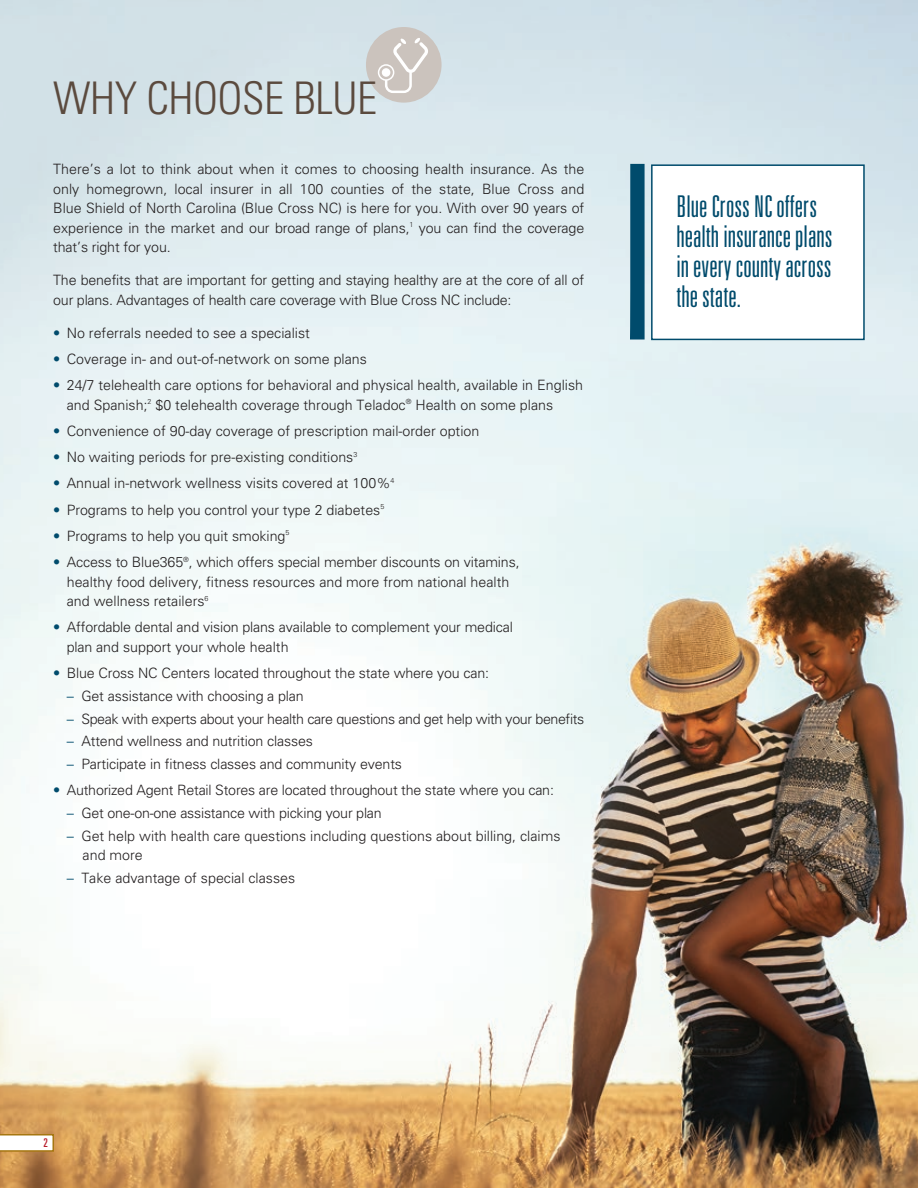
<style>
.page{position:relative;width:918px;height:1188px;background:#fff}
.page>*{position:absolute;margin:0;border:0;box-sizing:border-box;transform-origin:0 0}
.Headline_1__all_upper_case{font:300 condensed 45px "Univers LT Std";letter-spacing:-.01em;color:#5b4a3e}
.Callout_style{font:300 ultra-condensed 30px/30px "Univers LT Std";color:#004b6c}
.t1{font:300 14.25px/19.5px "Univers LT Std";letter-spacing:-.01em;color:#231f20}
.Page{font:ultra-condensed 12px "Univers LT Std";color:#b9202e}
.s1{color:#004b6c}
</style>
<div class="page">
<img style="left:0;top:0;width:918px;height:1188px">
<svg style="left:0;top:1134px;width:54px;height:18px"></svg>
<div style="left:651px;top:164px;width:214px;height:176px;background:#fff;border:2px solid #004b6c"></div>
<svg style="left:630px;top:164px;width:15px;height:176px"></svg>
<div style="left:366px;top:27px;width:76px;height:76px;background:#cbc3bd;border-radius:50%"></div>
<svg style="left:378px;top:38px;width:50px;height:55px"></svg>
<h1 class="Headline_1__all_upper_case" style="left:53px;top:71px;width:325px">WHY CHOOSE BLUE</h1>
<p class="t1" style="left:53px;top:159px;width:533px;text-align:justify">There’s a lot to think about when it comes to choosing health insurance. As the only homegrown, local insurer in all 100 counties of the state, Blue Cross and Blue Shield of North Carolina (Blue Cross NC) is here for you. With over 90 years of experience in the market and our broad range of plans,<sup>1</sup> you can find the coverage that’s right for you.</p>
<p class="t1" style="left:53px;top:270px;width:533px">The benefits that are important for getting and staying healthy are at the core of all of our plans. Advantages of health care coverage with Blue Cross NC include:</p>
<p class="t1" style="left:53px;top:323px;width:258px"><span class="s1">•</span> No referrals needed to see a specialist</p>
<p class="t1" style="left:53px;top:349px;width:315px"><span class="s1">•</span> Coverage in- and out-of-network on some plans</p>
<p class="t1" style="left:67px;top:375px;width:518px;text-indent:-14px"><span class="s1">•</span> 24/7 telehealth care options for behavioral and physical health, available in English and Spanish;<sup>2</sup> $0 telehealth coverage through Teladoc<sup>®</sup> Health on some plans</p>
<p class="t1" style="left:53px;top:421px;width:428px"><span class="s1">•</span> Convenience of 90-day coverage of prescription mail-order option</p>
<p class="t1" style="left:53px;top:447px;width:306px"><span class="s1">•</span> No waiting periods for pre-existing conditions<sup>3</sup></p>
<p class="t1" style="left:53px;top:474px;width:343px"><span class="s1">•</span> Annual in-network wellness visits covered at 100%<sup>4</sup></p>
<p class="t1" style="left:53px;top:500px;width:333px"><span class="s1">•</span> Programs to help you control your type 2 diabetes<sup>5</sup></p>
<p class="t1" style="left:53px;top:526px;width:238px"><span class="s1">•</span> Programs to help you quit smoking<sup>5</sup></p>
<p class="t1" style="left:67px;top:552px;width:454px;text-indent:-14px"><span class="s1">•</span> Access to Blue365<sup>®</sup>, which offers special member discounts on vitamins, healthy food delivery, fitness resources and more from national health and wellness retailers<sup>6</sup></p>
<p class="t1" style="left:67px;top:618px;width:448px;text-indent:-14px"><span class="s1">•</span> Affordable dental and vision plans available to complement your medical plan and support your whole health</p>
<p class="t1" style="left:53px;top:663px;width:437px"><span class="s1">•</span> Blue Cross NC Centers located throughout the state where you can:</p>
<p class="t1" style="left:67px;top:686px;width:239px"><span class="s1">–</span> Get assistance with choosing a plan</p>
<p class="t1" style="left:67px;top:709px;width:519px"><span class="s1">–</span> Speak with experts about your health care questions and get help with your benefits</p>
<p class="t1" style="left:67px;top:732px;width:248px"><span class="s1">–</span> Attend wellness and nutrition classes</p>
<p class="t1" style="left:67px;top:754px;width:337px"><span class="s1">–</span> Participate in fitness classes and community events</p>
<p class="t1" style="left:53px;top:781px;width:502px"><span class="s1">•</span> Authorized Agent Retail Stores are located throughout the state where you can:</p>
<p class="t1" style="left:67px;top:803px;width:317px"><span class="s1">–</span> Get one-on-one assistance with picking your plan</p>
<p class="t1" style="left:83px;top:826px;width:479px;text-indent:-16px"><span class="s1">–</span> Get help with health care questions including questions about billing, claims and more</p>
<p class="t1" style="left:67px;top:868px;width:230px"><span class="s1">–</span> Take advantage of special classes</p>
<h3 class="Callout_style" style="left:676px;top:191px;width:158px">Blue Cross NC offers health insurance plans in every county across the state.</h3>
<p class="Page" style="left:44px;top:1136px;width:6px">2</p>
</div>
